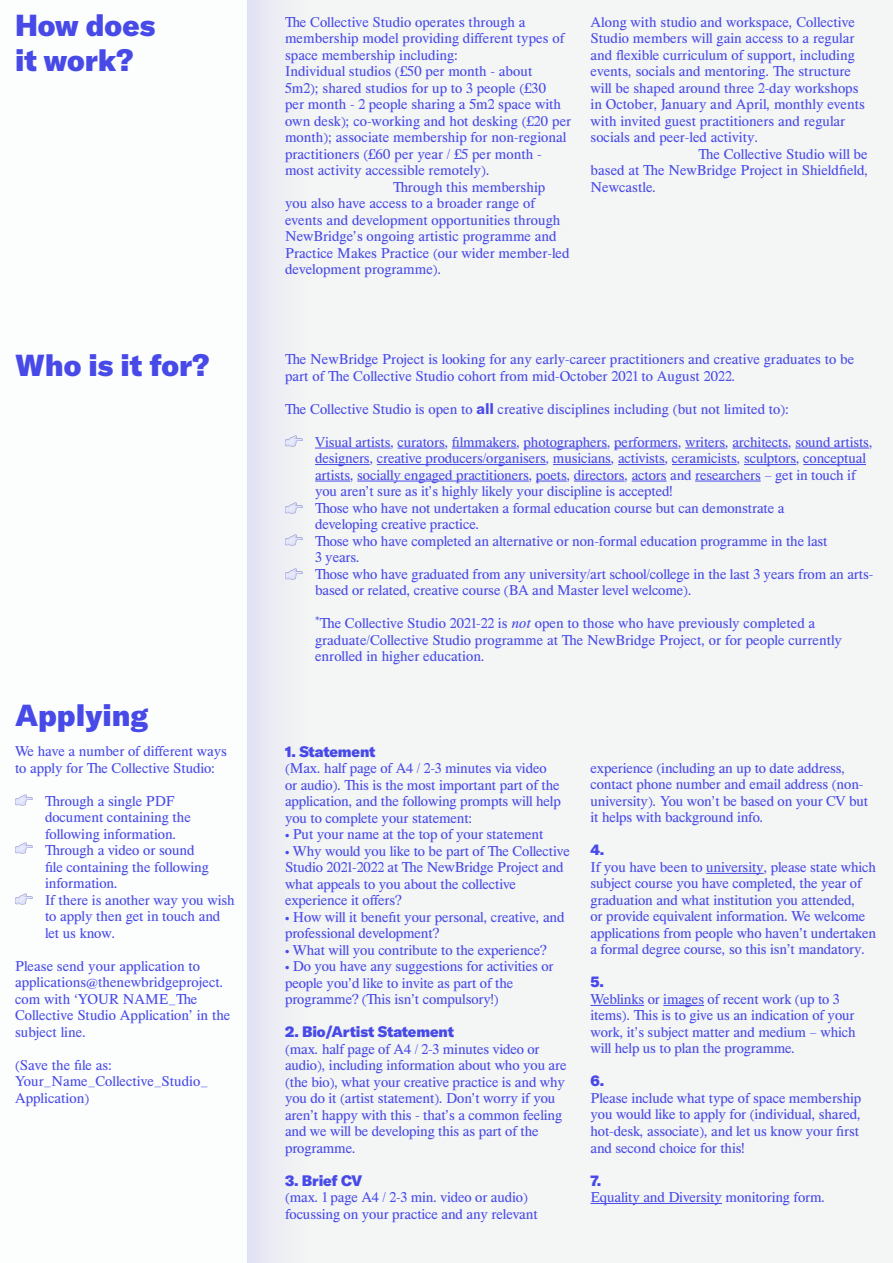
<style>
.page{position:relative;width:893px;height:1263px;background:#fff}
.page>*{position:absolute;margin:0;border:0;box-sizing:border-box;transform-origin:0 0}
.t1{font:900 30px "GT America";color:#474ae7}
.t2{font:15px/16.5px "Happy Timesatthe IKOB";letter-spacing:-.01em;color:#474ae7}
.t3{font:900 15px "GT America";letter-spacing:-.01em;color:#474ae7}
.s1{font-family:"GT America";font-weight:700}
.s2{font-style:italic}
</style>
<div class="page">
<div style="left:248px;top:0;width:645px;height:1263px;background:#f4f5f5"></div>
<hr style="left:315px;top:448px;width:75px;height:1px;background:#474ae7">
<hr style="left:398px;top:448px;width:47px;height:1px;background:#474ae7">
<hr style="left:452px;top:448px;width:64px;height:1px;background:#474ae7">
<hr style="left:524px;top:448px;width:83px;height:1px;background:#474ae7">
<hr style="left:614px;top:448px;width:64px;height:1px;background:#474ae7">
<hr style="left:685px;top:448px;width:40px;height:1px;background:#474ae7">
<hr style="left:732px;top:448px;width:56px;height:1px;background:#474ae7">
<hr style="left:795px;top:448px;width:74px;height:1px;background:#474ae7">
<hr style="left:315px;top:464px;width:55px;height:1px;background:#474ae7">
<hr style="left:377px;top:464px;width:169px;height:1px;background:#474ae7">
<hr style="left:553px;top:464px;width:58px;height:1px;background:#474ae7">
<hr style="left:618px;top:464px;width:47px;height:1px;background:#474ae7">
<hr style="left:672px;top:464px;width:65px;height:1px;background:#474ae7">
<hr style="left:744px;top:464px;width:52px;height:1px;background:#474ae7">
<hr style="left:803px;top:464px;width:63px;height:1px;background:#474ae7">
<hr style="left:315px;top:481px;width:35px;height:1px;background:#474ae7">
<hr style="left:357px;top:481px;width:172px;height:1px;background:#474ae7">
<hr style="left:536px;top:481px;width:31px;height:1px;background:#474ae7">
<hr style="left:574px;top:481px;width:51px;height:1px;background:#474ae7">
<hr style="left:632px;top:481px;width:35px;height:1px;background:#474ae7">
<hr style="left:695px;top:481px;width:66px;height:1px;background:#474ae7">
<hr style="left:706px;top:873px;width:58px;height:1px;background:#474ae7">
<hr style="left:590px;top:1005px;width:54px;height:1px;background:#474ae7">
<hr style="left:663px;top:1005px;width:41px;height:1px;background:#474ae7">
<hr style="left:590px;top:1203px;width:132px;height:1px;background:#474ae7">
<div style="left:0;top:0;width:321px;height:1263px;background:#edeef4"></div>
<div style="left:0;top:0;width:246px;height:1263px;background:#fcfdfd"></div>
<img style="left:285px;top:435px;width:17px;height:12px">
<img style="left:285px;top:502px;width:17px;height:12px">
<img style="left:285px;top:534px;width:17px;height:12px">
<img style="left:285px;top:568px;width:17px;height:12px">
<img style="left:15px;top:794px;width:17px;height:12px">
<img style="left:15px;top:842px;width:17px;height:12px">
<img style="left:15px;top:893px;width:17px;height:12px">
<p class="t1" style="left:15px;top:6px;width:142px">How does</p>
<p class="t1" style="left:15px;top:40px;width:120px">it work?</p>
<p class="t1" style="left:15px;top:346px;width:196px">Who is it for?</p>
<p class="t1" style="left:15px;top:696px;width:135px">Applying</p>
<p class="t2" style="left:15px;top:743px;width:214px">We have a number of different ways to apply for The Collective Studio:</p>
<p class="t2" style="left:45px;top:792px;width:147px">Through a single PDF document containing the following information.</p>
<p class="t2" style="left:45px;top:842px;width:165px">Through a video or sound file containing the following information.</p>
<p class="t2" style="left:45px;top:891px;width:191px">If there is another way you wish to apply then get in touch and let us know.</p>
<p class="t2" style="left:15px;top:957px;width:217px">Please send your application to applications@thenewbridgeproject. com with ‘YOUR NAME_The<br>Collective Studio Application’ in the subject line.</p>
<p class="t2" style="left:15px;top:1056px;width:99px">(Save the file as:</p>
<p class="t2" style="left:15px;top:1073px;width:194px">Your_Name_Collective_Studio_<br>Application)</p>
<p class="t2" style="left:285px;top:13px;width:281px">The Collective Studio operates through a membership model providing different types of space membership including:</p>
<p class="t2" style="left:285px;top:63px;width:288px">Individual studios (£50 per month - about<br>5m2); shared studios for up to 3 people (£30<br>per month - 2 people sharing a 5m2 space with own desk); co-working and hot desking (£20 per month); associate membership for non-regional practitioners (£60 per year / £5 per month - most activity accessible remotely).</p>
<p class="t2" style="left:285px;top:178px;width:286px;text-indent:108px">Through this membership you also have access to a broader range of events and development opportunities through NewBridge’s ongoing artistic programme and Practice Makes Practice (our wider member-led development programme).</p>
<p class="t2" style="left:590px;top:13px;width:276px">Along with studio and workspace, Collective Studio members will gain access to a regular and flexible curriculum of support, including events, socials and mentoring. The structure will be shaped around three 2-day workshops in October, January and April, monthly events with invited guest practitioners and regular socials and peer-led activity.</p>
<p class="t2" style="left:590px;top:145px;width:279px;text-align:justify;text-indent:108px">The Collective Studio will be based at The NewBridge Project in Shieldfield, Newcastle.</p>
<p class="t2" style="left:285px;top:351px;width:571px">The NewBridge Project is looking for any early-career practitioners and creative graduates to be part of The Collective Studio cohort from mid-October 2021 to August 2022.</p>
<p class="t2" style="left:285px;top:400px;width:506px">The Collective Studio is open to <span class="s1">all</span> creative disciplines including (but not limited to):</p>
<p class="t2" style="left:315px;top:433px;width:559px">Visual artists, curators, filmmakers, photographers, performers, writers, architects, sound artists, designers, creative producers/organisers, musicians, activists, ceramicists, sculptors, conceptual artists, socially engaged practitioners, poets, directors, actors and researchers – get in touch if you aren’t sure as it’s highly likely your discipline is accepted!</p>
<p class="t2" style="left:315px;top:499px;width:471px">Those who have not undertaken a formal education course but can demonstrate a</p>
<p class="t2" style="left:315px;top:516px;width:166px">developing creative practice.</p>
<p class="t2" style="left:315px;top:532px;width:514px">Those who have completed an alternative or non-formal education programme in the last</p>
<p class="t2" style="left:315px;top:549px;width:46px">3 years.</p>
<p class="t2" style="left:315px;top:565px;width:560px">Those who have graduated from any university/art school/college in the last 3 years from an arts&shy;based or related, creative course (BA and Master level welcome).</p>
<p class="t2" style="left:315px;top:615px;width:502px">*The Collective Studio 2021-22 is <span class="s2">not</span> open to those who have previously completed a</p>
<p class="t2" style="left:315px;top:631px;width:529px">graduate/Collective Studio programme at The NewBridge Project, or for people currently enrolled in higher education.</p>
<p class="t3" style="left:285px;top:742px;width:92px">1. Statement</p>
<p class="t2" style="left:285px;top:760px;width:277px">(Max. half page of A4 / 2-3 minutes via video or audio). This is the most important part of the application, and the following prompts will help you to complete your statement:</p>
<p class="t2" style="left:285px;top:826px;width:260px">• Put your name at the top of your statement</p>
<p class="t2" style="left:285px;top:842px;width:286px">• Why would you like to be part of The Collective<br>Studio 2021-2022 at The NewBridge Project and</p>
<p class="t2" style="left:285px;top:875px;width:233px">what appeals to you about the collective experience it offers?</p>
<p class="t2" style="left:285px;top:908px;width:281px">• How will it benefit your personal, creative, and professional development?</p>
<p class="t2" style="left:285px;top:941px;width:263px">• What will you contribute to the experience?</p>
<p class="t2" style="left:285px;top:958px;width:270px">• Do you have any suggestions for activities or people you’d like to invite as part of the</p>
<p class="t2" style="left:285px;top:991px;width:215px">programme? (This isn’t compulsory!)</p>
<p class="t3" style="left:285px;top:1022px;width:170px">2. Bio/Artist Statement</p>
<p class="t2" style="left:285px;top:1040px;width:283px">(max. half page of A4 / 2-3 minutes video or audio), including information about who you are (the bio), what your creative practice is and why you do it (artist statement). Don’t worry if you aren’t happy with this - that’s a common feeling and we will be developing this as part of the programme.</p>
<p class="t3" style="left:285px;top:1171px;width:79px">3. Brief CV</p>
<p class="t2" style="left:285px;top:1189px;width:254px">(max. 1 page A4 / 2-3 min. video or audio) focussing on your practice and any relevant</p>
<p class="t2" style="left:590px;top:759px;width:274px">experience (including an up to date address, contact phone number and email address (non-</p>
<p class="t2" style="left:590px;top:792px;width:279px">university). You won’t be based on your CV but it helps with background info.</p>
<p class="t3" style="left:590px;top:840px;width:15px">4.</p>
<p class="t2" style="left:590px;top:858px;width:287px">If you have been to university, please state which subject course you have completed, the year of graduation and what institution you attended,<br>or provide equivalent information. We welcome applications from people who haven’t undertaken a formal degree course, so this isn’t mandatory.</p>
<p class="t3" style="left:590px;top:972px;width:15px">5.</p>
<p class="t2" style="left:590px;top:990px;width:267px">Weblinks or images of recent work (up to 3 items). This is to give us an indication of your work, it’s subject matter and medium – which will help us to plan the programme.</p>
<p class="t3" style="left:590px;top:1071px;width:15px">6.</p>
<p class="t2" style="left:590px;top:1089px;width:272px">Please include what type of space membership you would like to apply for (individual, shared, hot-desk, associate), and let us know your first and second choice for this!</p>
<p class="t3" style="left:590px;top:1170px;width:12px">7.</p>
<p class="t2" style="left:590px;top:1188px;width:236px">Equality and Diversity monitoring form.</p>
</div>
